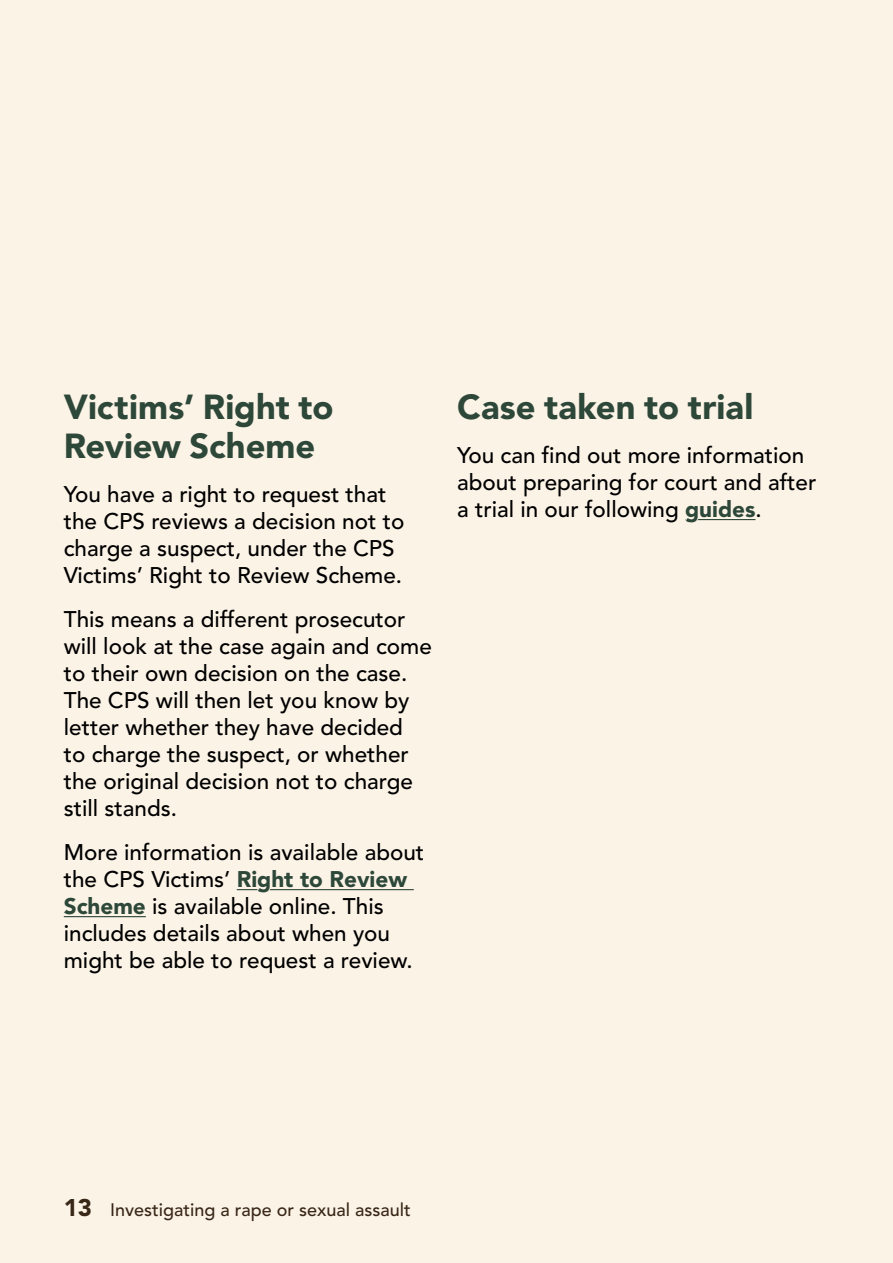
<style>
.page{position:relative;width:893px;height:1263px;background:#fcf3e7}
.page>*{position:absolute;margin:0;border:0;box-sizing:border-box;transform-origin:0 0}
.H2_heading{font:900 34.5px/39px "Avenir";color:#2d4739}
.Body_text{font:500 22.5px/27px "Avenir";color:#000}
.t1{font:500 18px "Avenir";color:#382717}
.s1{font-weight:900;color:#fcf3e7}
.s2{font-weight:900;font-size:24px}
</style>
<div class="page">
<hr style="left:237px;top:889px;width:177px;height:1px;background:#2d4739">
<hr style="left:64px;top:916px;width:82px;height:1px;background:#2d4739">
<hr style="left:685px;top:519px;width:70px;height:1px;background:#2d4739">
<h2 class="H2_heading" style="left:64px;top:387px;width:271px">Victims’ Right to<br>Review Scheme</h2>
<p class="Body_text" style="left:64px;top:481px;width:342px">You have a right to request that the CPS reviews a decision not to charge a suspect, under the CPS<br>Victims’ Right to Review Scheme.</p>
<p class="Body_text" style="left:64px;top:606px;width:370px">This means a different prosecutor will look at the case again and come to their own decision on the case.<br>The CPS will then let you know by letter whether they have decided<br>to charge the suspect, or whether the original decision not to charge still stands.</p>
<p class="Body_text" style="left:64px;top:839px;width:362px">More information is available about the CPS Victims’ <span class="s1">Right to Review Scheme</span> is available online. This includes details about when you might be able to request a review.</p>
<h2 class="H2_heading" style="left:457px;top:387px;width:298px">Case taken to trial</h2>
<p class="Body_text" style="left:457px;top:442px;width:361px">You can find out more information about preparing for court and after a trial in our following <span class="s1">guides</span>.</p>
<p class="t1" style="left:64px;top:1199px;width:349px"><span class="s2">13</span> Investigating a rape or sexual assault</p>
</div>
